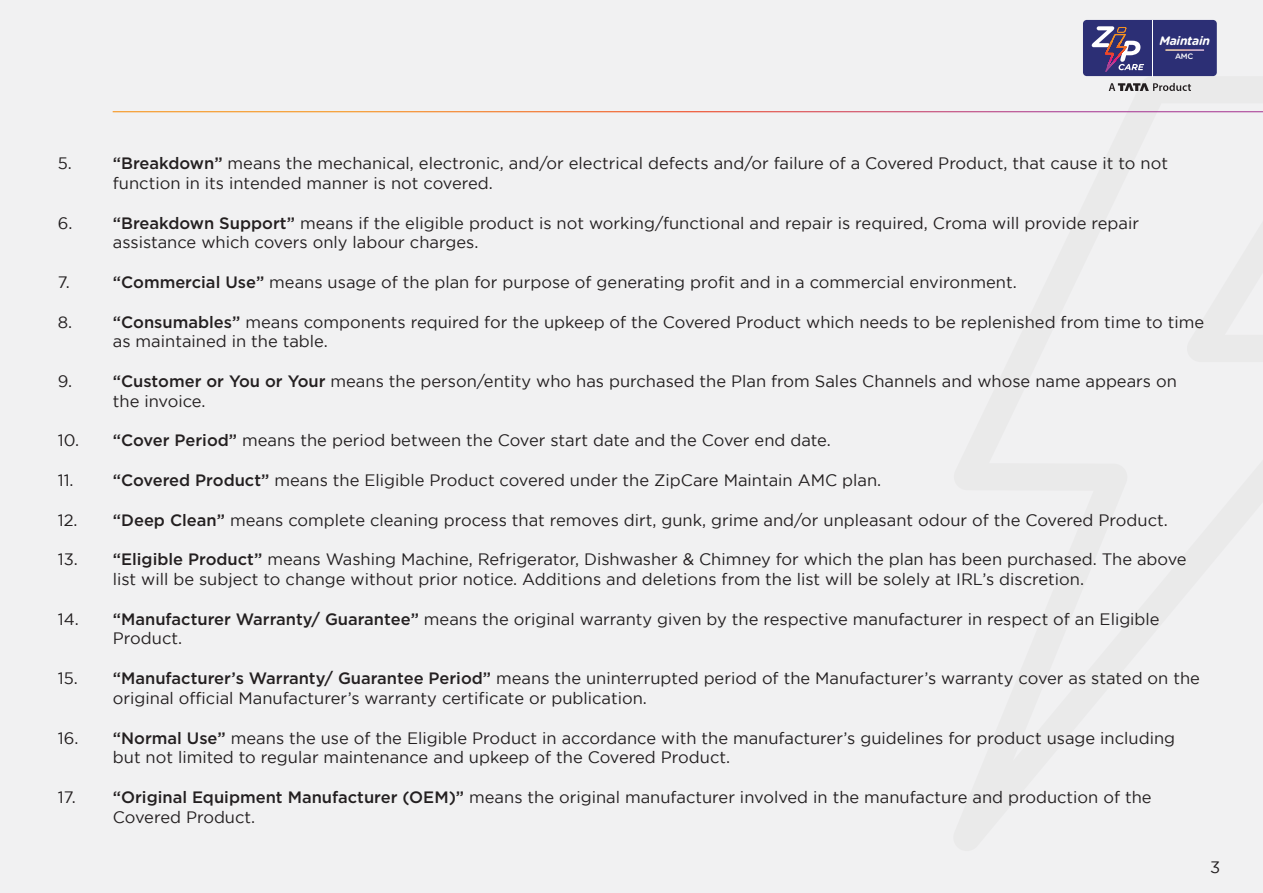
<style>
.page{position:relative;width:1263px;height:893px;background:#f1f1f2}
.page>*{position:absolute;margin:0;border:0;box-sizing:border-box;transform-origin:0 0}
.t1{font:16.5px/19.8px "Gotham";color:#231f20}
.t2{font:italic 700 12.3px "Gotham Rounded";letter-spacing:-.025em;color:#fff}
.t3{font:500 7.95px "Gotham Rounded";color:#fff}
.s1{font-weight:500}
</style>
<div class="page">
<hr style="left:113px;top:111px;width:1150px;height:1px;background:#fff">
<svg style="left:1109px;top:83px;width:82px;height:8px"></svg>
<div style="left:1083px;top:20px;width:134px;height:56px;background:#2c2f75;border-radius:4px"></div>
<svg style="left:1092px;top:26px;width:52px;height:46px"></svg>
<hr style="left:1152px;top:20px;width:1px;height:56px;background:#fff">
<hr style="left:1165px;top:50px;width:39px;height:1px;background:#fff">
<p class="t2" style="left:1159px;top:31px;width:52px">Maintain</p>
<p class="t3" style="left:1175px;top:51px;width:20px">AMC</p>
<p class="t1" style="left:58px;top:153px;width:16px">5.</p>
<p class="t1" style="left:113px;top:153px;width:1056px"><span class="s1">“Breakdown”</span> means the mechanical, electronic, and/or electrical defects and/or failure of a Covered Product, that cause it to not function in its intended manner is not covered.</p>
<p class="t1" style="left:58px;top:213px;width:16px">6.</p>
<p class="t1" style="left:113px;top:213px;width:1028px"><span class="s1">“Breakdown Support”</span> means if the eligible product is not working/functional and repair is required, Croma will provide repair assistance which covers only labour charges.</p>
<p class="t1" style="left:58px;top:272px;width:14px">7.</p>
<p class="t1" style="left:113px;top:272px;width:905px"><span class="s1">“Commercial Use”</span> means usage of the plan for purpose of generating profit and in a commercial environment.</p>
<p class="t1" style="left:58px;top:312px;width:16px">8.</p>
<p class="t1" style="left:113px;top:312px;width:1093px"><span class="s1">“Consumables”</span> means components required for the upkeep of the Covered Product which needs to be replenished from time to time as maintained in the table.</p>
<p class="t1" style="left:58px;top:371px;width:16px">9.</p>
<p class="t1" style="left:113px;top:371px;width:1065px"><span class="s1">“Customer or You or Your</span> means the person/entity who has purchased the Plan from Sales Channels and whose name appears on the invoice.</p>
<p class="t1" style="left:58px;top:430px;width:775px">10. <span class="s1">“Cover Period”</span> means the period between the Cover start date and the Cover end date.</p>
<p class="t1" style="left:58px;top:470px;width:825px">11. <span class="s1">“Covered Product”</span> means the Eligible Product covered under the ZipCare Maintain AMC plan.</p>
<p class="t1" style="left:58px;top:510px;width:1111px">12. <span class="s1">“Deep Clean”</span> means complete cleaning process that removes dirt, gunk, grime and/or unpleasant odour of the Covered Product.</p>
<p class="t1" style="left:113px;top:549px;width:1075px;text-indent:-55px">13. <span class="s1">“Eligible Product”</span> means Washing Machine, Refrigerator, Dishwasher &amp; Chimney for which the plan has been purchased. The above list will be subject to change without prior notice. Additions and deletions from the list will be solely at IRL’s discretion.</p>
<p class="t1" style="left:113px;top:609px;width:1048px;text-indent:-55px">14. <span class="s1">“Manufacturer Warranty/ Guarantee”</span> means the original warranty given by the respective manufacturer in respect of an Eligible<br>Product.</p>
<p class="t1" style="left:113px;top:668px;width:1088px;text-indent:-55px">15. <span class="s1">“Manufacturer’s Warranty/ Guarantee Period”</span> means the uninterrupted period of the Manufacturer’s warranty cover as stated on the original official Manufacturer’s warranty certificate or publication.</p>
<p class="t1" style="left:113px;top:727px;width:1064px;text-indent:-55px">16. <span class="s1">“Normal Use”</span> means the use of the Eligible Product in accordance with the manufacturer’s guidelines for product usage including but not limited to regular maintenance and upkeep of the Covered Product.</p>
<p class="t1" style="left:113px;top:787px;width:1040px;text-indent:-55px">17. <span class="s1">“Original Equipment Manufacturer (OEM)”</span> means the original manufacturer involved in the manufacture and production of the<br>Covered Product.</p>
<p class="t1" style="left:1210px;top:857px;width:12px">3</p>
</div>
